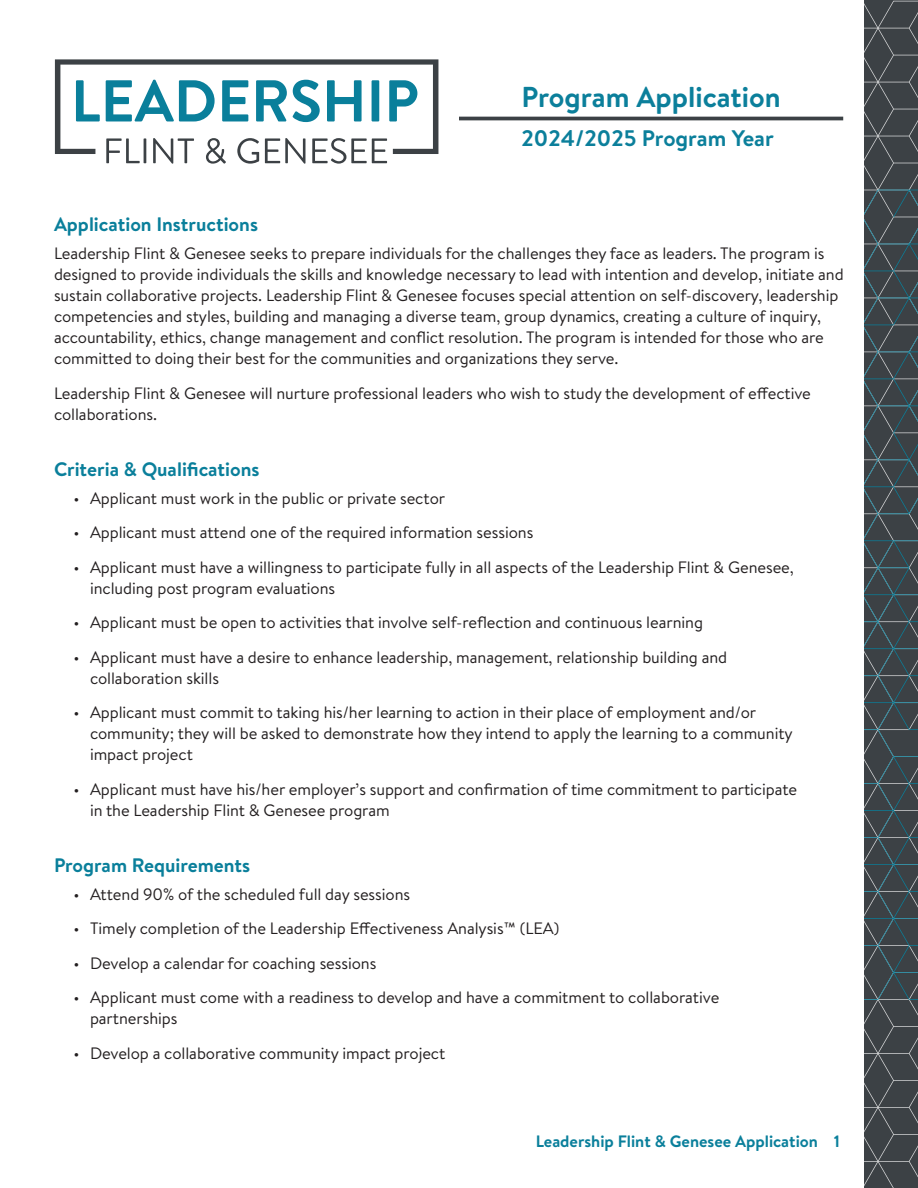
<style>
.page{position:relative;width:918px;height:1188px;background:#fff}
.page>*{position:absolute;margin:0;border:0;box-sizing:border-box;transform-origin:0 0}
.t1{font:700 28.8px "Brandon Text";color:#0b7f9b}
.t2{font:700 22.5px "Brandon Text";color:#0b7f9b}
.headers{font:700 19.5px "Brandon Text";color:#0a7f9b}
.content{font:16.5px/21px "Brandon Text";letter-spacing:-.005em;color:#231f20}
.t3{font:700 16.5px "Brandon Text";color:#0a7f9b}
</style>
<div class="page">
<svg style="left:55px;top:59px;width:383px;height:105px"></svg>
<svg style="left:864px;top:1px;width:54px;height:1187px;background:#44494c"></svg>
<svg style="left:864px;top:190px;width:54px;height:810px;background:#3f494e"></svg>
<hr style="left:459px;top:117px;width:384px;height:3px;background:#3c4145">
<p class="t1" style="left:522px;top:77px;width:261px">Program Application</p>
<p class="t2" style="left:522px;top:122px;width:254px">2024/2025 Program Year</p>
<p class="headers" style="left:54px;top:211px;width:206px">Application Instructions</p>
<p class="content" style="left:54px;top:242px;width:791px">Leadership Flint &amp; Genesee seeks to prepare individuals for the challenges they face as leaders. The program is designed to provide individuals the skills and knowledge necessary to lead with intention and develop, initiate and sustain collaborative projects. Leadership Flint &amp; Genesee focuses special attention on self-discovery, leadership competencies and styles, building and managing a diverse team, group dynamics, creating a culture of inquiry, accountability, ethics, change management and conflict resolution. The program is intended for those who are committed to doing their best for the communities and organizations they serve.</p>
<p class="content" style="left:54px;top:382px;width:758px">Leadership Flint &amp; Genesee will nurture professional leaders who wish to study the development of effective collaborations.</p>
<p class="headers" style="left:54px;top:456px;width:207px">Criteria &amp; Qualifications</p>
<p class="content" style="left:74px;top:487px;width:373px">• Applicant must work in the public or private sector</p>
<p class="content" style="left:74px;top:521px;width:461px">• Applicant must attend one of the required information sessions</p>
<p class="content" style="left:90px;top:556px;width:705px;text-indent:-16px">• Applicant must have a willingness to participate fully in all aspects of the Leadership Flint &amp; Genesee, including post program evaluations</p>
<p class="content" style="left:74px;top:611px;width:631px">• Applicant must be open to activities that involve self-reflection and continuous learning</p>
<p class="content" style="left:90px;top:646px;width:639px;text-indent:-16px">• Applicant must have a desire to enhance leadership, management, relationship building and collaboration skills</p>
<p class="content" style="left:90px;top:701px;width:704px;text-indent:-16px">• Applicant must commit to taking his/her learning to action in their place of employment and/or community; they will be asked to demonstrate how they intend to apply the learning to a community impact project</p>
<p class="content" style="left:90px;top:778px;width:709px;text-indent:-16px">• Applicant must have his/her employer’s support and confirmation of time commitment to participate in the Leadership Flint &amp; Genesee program</p>
<p class="headers" style="left:54px;top:852px;width:198px">Program Requirements</p>
<p class="content" style="left:74px;top:883px;width:338px">• Attend 90% of the scheduled full day sessions</p>
<p class="content" style="left:74px;top:917px;width:487px">• Timely completion of the Leadership Effectiveness Analysis™ (LEA)</p>
<p class="content" style="left:74px;top:952px;width:304px">• Develop a calendar for coaching sessions</p>
<p class="content" style="left:90px;top:986px;width:631px;text-indent:-16px">• Applicant must come with a readiness to develop and have a commitment to collaborative partnerships</p>
<p class="content" style="left:74px;top:1042px;width:373px">• Develop a collaborative community impact project</p>
<p class="t3" style="left:536px;top:1130px;width:306px">Leadership Flint &amp; Genesee Application 1</p>
</div>
